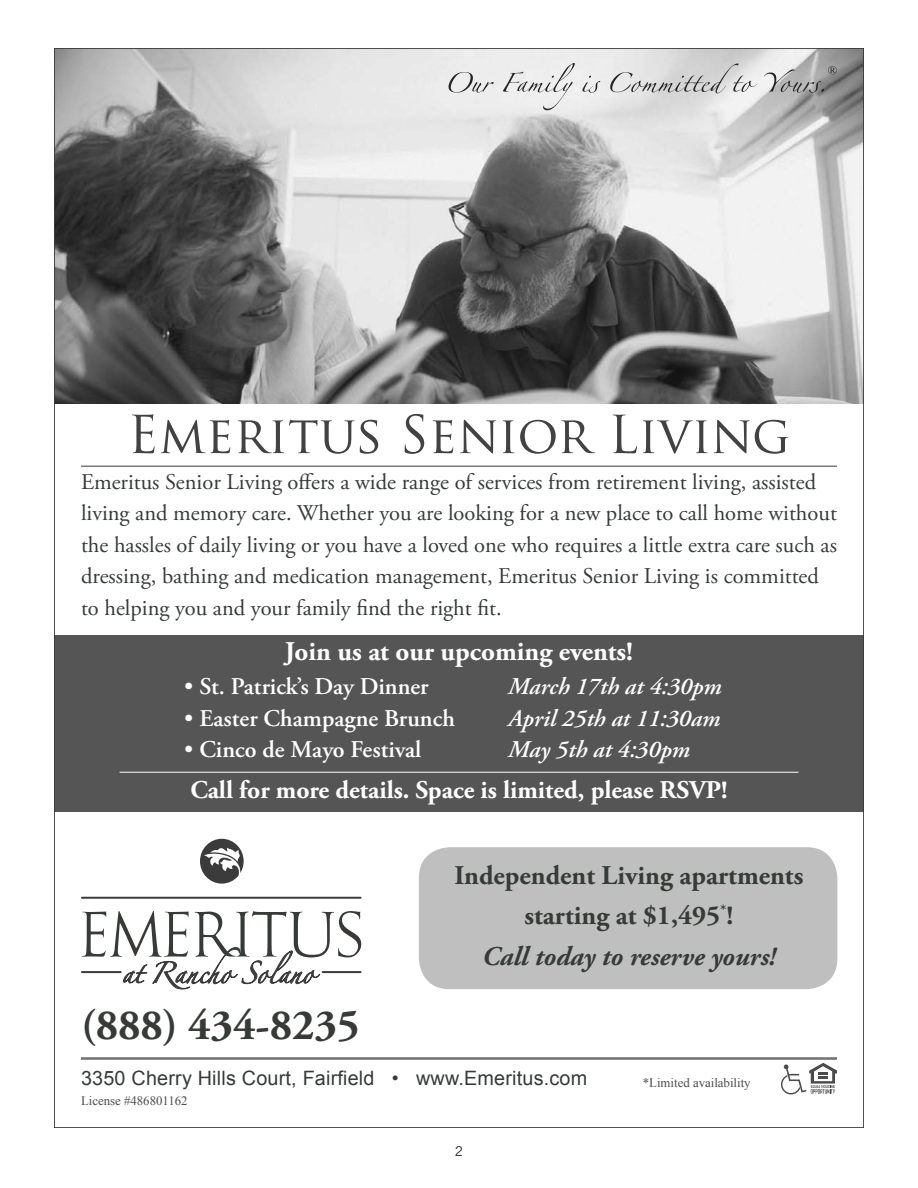
<style>
.page{position:relative;width:918px;height:1188px;background:#fff}
.page>*{position:absolute;margin:0;border:0;box-sizing:border-box;transform-origin:0 0}
.t1{font:51px "Trajan Pro";color:#424242}
.t2{font:700 43.2px "Adobe Garamond Pro";color:#373b38}
.t3{font:700 27px/40.5px "Adobe Garamond Pro";color:#373b38;text-align:center}
.t4{font:700 27px "Adobe Garamond Pro";color:#fff}
.t5{font:700 25.5px "Adobe Garamond Pro";color:#fff}
.t6{font:600 24px "Adobe Garamond Pro";color:#fff}
.t7{font:italic 600 24px "Adobe Garamond Pro";color:#fff}
.t8{font:22.5px/31.5px "Adobe Garamond Pro";color:#373b38}
.t9{font:19.8px "Arial";letter-spacing:.01em;color:#373b38}
.t10{font:13.5px "Trade Gothic";color:#20221d}
.t11{font:12.9px "Times New Roman";color:#4b4b4b}
.s1{font-weight:400}
.s2{font-style:italic}
</style>
<div class="page">
<hr style="left:81px;top:1057px;width:756px;height:3px;background:#737373">
<svg style="left:781px;top:1063px;width:56px;height:31px"></svg>
<div style="left:419px;top:847px;width:418px;height:142px;background:#bfbfbf;border-radius:31px"></div>
<hr style="left:81px;top:466px;width:756px;height:1px;background:#383838">
<img style="left:56px;top:50px;width:806px;height:354px">
<svg style="left:449px;top:72px;width:45px;height:21px"></svg>
<svg style="left:503px;top:63px;width:72px;height:47px"></svg>
<svg style="left:582px;top:76px;width:18px;height:17px"></svg>
<svg style="left:610px;top:64px;width:147px;height:29px;background:#ccc"></svg>
<svg style="left:764px;top:66px;width:73px;height:27px"></svg>
<div style="left:55px;top:635px;width:809px;height:177px;background:#555"></div>
<hr style="left:120px;top:772px;width:678px;height:1px;background:#fff">
<svg style="left:200px;top:839px;width:44px;height:45px"></svg>
<hr style="left:322px;top:971px;width:40px;height:2px;background:#3b3b3b">
<hr style="left:81px;top:971px;width:41px;height:2px;background:#3b3b3b">
<hr style="left:81px;top:897px;width:280px;height:2px;background:#3b3b3b">
<svg style="left:82px;top:911px;width:279px;height:78px"></svg>
<h1 class="t1" style="left:127px;top:402px;width:665px">Emeritus Senior Living</h1>
<p class="t8" style="left:81px;top:467px;width:757px">Emeritus Senior Living offers a wide range of services from retirement living, assisted living and memory care. Whether you are looking for a new place to call home without the hassles of daily living or you have a loved one who requires a little extra care such as dressing, bathing and medication management, Emeritus Senior Living is committed to helping you and your family find the right fit.</p>
<p class="t4" style="left:285px;top:636px;width:350px">Join us at our upcoming events!</p>
<p class="t6" style="left:184px;top:673px;width:246px"><span class="s1">•</span> St. Patrick’s Day Dinner</p>
<p class="t7" style="left:508px;top:673px;width:215px">March 17th at 4:30pm</p>
<p class="t6" style="left:184px;top:704px;width:272px"><span class="s1">•</span> Easter Champagne Brunch</p>
<p class="t7" style="left:508px;top:704px;width:214px">April 25th at 11:30am</p>
<p class="t6" style="left:184px;top:736px;width:239px"><span class="s1">•</span> Cinco de Mayo Festival</p>
<p class="t7" style="left:508px;top:736px;width:183px">May 5th at 4:30pm</p>
<p class="t5" style="left:190px;top:776px;width:539px">Call for more details. Space is limited, please RSVP!</p>
<p class="t3" style="left:455px;top:855px;width:350px">Independent Living apartments starting at $1,495<sup>*</sup>!<br><span class="s2">Call today to reserve yours!</span></p>
<h2 class="t2" style="left:81px;top:1000px;width:280px">(888) 434-8235</h2>
<p class="t9" style="left:81px;top:1065px;width:508px">3350 Cherry Hills Court, Fairfield • www.Emeritus.com</p>
<p class="t11" style="left:81px;top:1092px;width:108px">License #486801162</p>
<p class="t10" style="left:455px;top:1144px;width:10px">2</p>
<p class="t11" style="left:643px;top:1074px;width:109px">*Limited availability</p>
</div>
